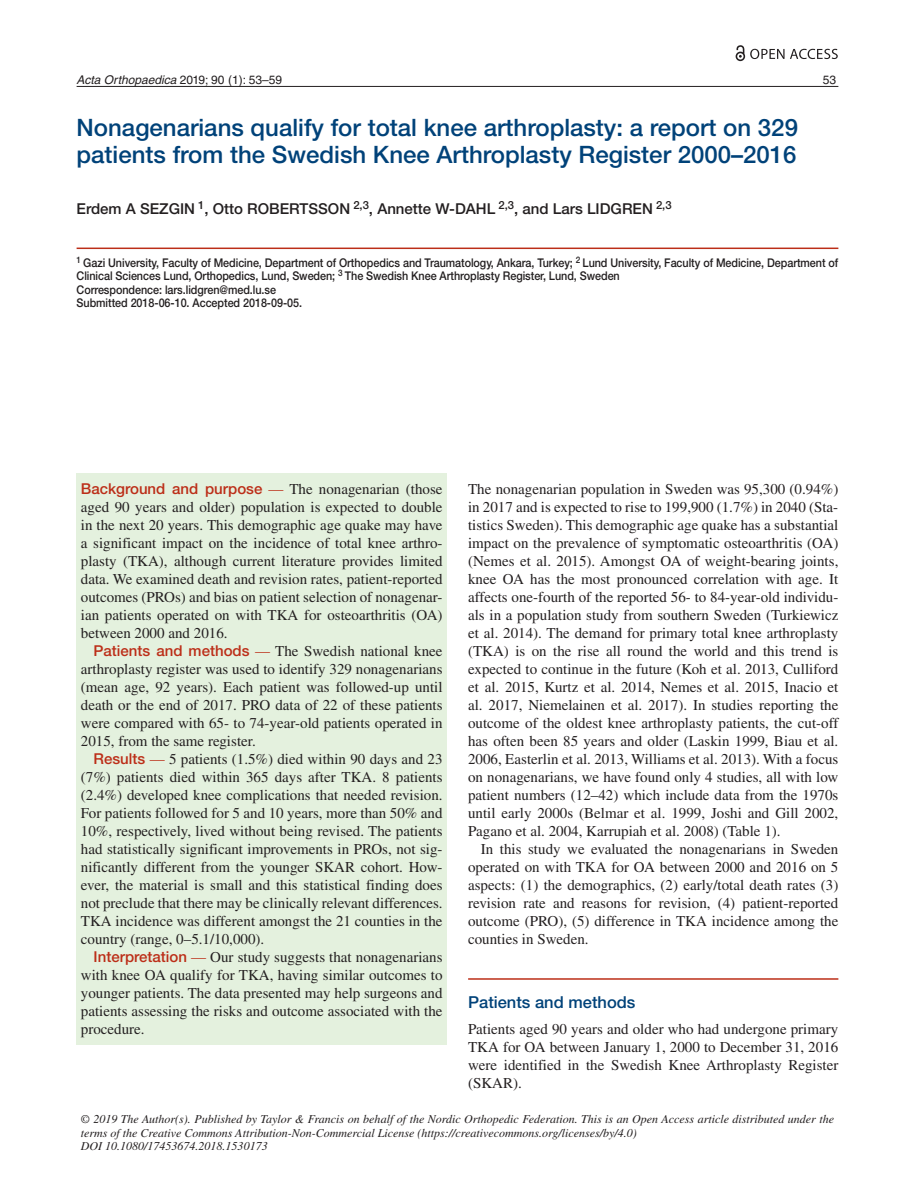
<style>
.page{position:relative;width:915px;height:1191px;background:#fff}
.page>*{position:absolute;margin:0;border:0;box-sizing:border-box;transform-origin:0 0}
.t1{font:500 24px/27px "Helvetica Neue LT Std";color:#004279}
.t2{font:500 16.5px "Helvetica Neue LT Std";color:#004279}
.t3{font:15px/18px "Times";color:#231f20;text-align:justify}
.t4{font:500 15px "Helvetica Neue LT Std";color:#231f20}
.t5{font:500 12px/13.5px "Helvetica Neue LT Std";letter-spacing:-.005em;color:#231f20;scale:.9 1}
.t6{font:italic 12px/13.5px "Times";color:#231f20}
.t7{font:italic 12px "Helvetica";color:#231f20}
.t8{font:12px "Helvetica LT Std";color:#231f20}
.s1{font-family:"Helvetica LT Std";font-style:normal}
.s2{font-family:"Helvetica Neue LT Std";font-weight:500;color:#bc2e18}
.s3{color:#bc2e18}
</style>
<div class="page">
<hr style="left:77px;top:86px;width:761px;height:1px;background:#231f20">
<div style="left:77px;top:473px;width:369px;height:572px;background:#e4f1de"></div>
<hr style="left:77px;top:247px;width:761px;height:2px;background:#bc2e18">
<hr style="left:468px;top:978px;width:370px;height:1px;background:#bc2e18">
<svg style="left:735px;top:45px;width:9px;height:16px"></svg>
<svg style="left:750px;top:49px;width:87px;height:10px"></svg>
<p class="t7" style="left:77px;top:72px;width:207px">Acta Orthopaedica <span class="s1">2019; 90 (1): 53–59</span></p>
<p class="t8" style="left:822px;top:72px;width:15px">53</p>
<h1 class="t1" style="left:77px;top:114px;width:722px">Nonagenarians qualify for total knee arthroplasty: a report on 329 patients from the Swedish Knee Arthroplasty Register 2000–2016</h1>
<p class="t4" style="left:77px;top:200px;width:596px">Erdem A SEZGIN <sup>1</sup>, Otto ROBERTSSON <sup>2,3</sup>, Annette W-DAHL <sup>2,3</sup>, and Lars LIDGREN <sup>2,3</sup></p>
<p class="t5" style="left:77px;top:256px;width:847px"><sup>1</sup> Gazi University, Faculty of Medicine, Department of Orthopedics and Traumatology, Ankara, Turkey; <sup>2</sup> Lund University, Faculty of Medicine, Department of Clinical Sciences Lund, Orthopedics, Lund, Sweden; <sup>3</sup> The Swedish Knee Arthroplasty Register, Lund, Sweden<br>Correspondence: lars.lidgren@med.lu.se<br>Submitted 2018-06-10. Accepted 2018-09-05.</p>
<p class="t3" style="left:81px;top:479px;width:363px"><span class="s2">Background and purpose</span> <span class="s3">—</span> The nonagenarian (those aged 90 years and older) population is expected to double in the next 20 years. This demographic age quake may have a significant impact on the incidence of total knee arthro&shy;plasty (TKA), although current literature provides limited data. We examined death and revision rates, patient-reported outcomes (PROs) and bias on patient selection of nonagenar&shy;ian patients operated on with TKA for osteoarthritis (OA) between 2000 and 2016.</p>
<p class="t3" style="left:81px;top:641px;width:363px;text-indent:13px"><span class="s2">Patients and methods</span> <span class="s3">—</span> The Swedish national knee arthroplasty register was used to identify 329 nonagenarians (mean age, 92 years). Each patient was followed-up until death or the end of 2017. PRO data of 22 of these patients were compared with 65- to 74-year-old patients operated in 2015, from the same register.</p>
<p class="t3" style="left:81px;top:749px;width:363px;text-indent:13px"><span class="s2">Results</span> <span class="s3">—</span> 5 patients (1.5%) died within 90 days and 23 (7%) patients died within 365 days after TKA. 8 patients (2.4%) developed knee complications that needed revision.<br>For patients followed for 5 and 10 years, more than 50% and 10%, respectively, lived without being revised. The patients had statistically significant improvements in PROs, not sig&shy;nificantly different from the younger SKAR cohort. How&shy;ever, the material is small and this statistical finding does not preclude that there may be clinically relevant differences.<br>TKA incidence was different amongst the 21 counties in the country (range, 0–5.1/10,000).</p>
<p class="t3" style="left:81px;top:947px;width:363px;text-indent:13px"><span class="s2">Interpretation</span> <span class="s3">—</span> Our study suggests that nonagenarians with knee OA qualify for TKA, having similar outcomes to younger patients. The data presented may help surgeons and patients assessing the risks and outcome associated with the procedure.</p>
<p class="t3" style="left:468px;top:479px;width:371px">The nonagenarian population in Sweden was 95,300 (0.94%) in 2017 and is expected to rise to 199,900 (1.7%) in 2040 (Sta&shy;tistics Sweden). This demographic age quake has a substantial impact on the prevalence of symptomatic osteoarthritis (OA) (Nemes et al. 2015). Amongst OA of weight-bearing joints, knee OA has the most pronounced correlation with age. It affects one-fourth of the reported 56- to 84-year-old individu&shy;als in a population study from southern Sweden (Turkiewicz et al. 2014). The demand for primary total knee arthroplasty (TKA) is on the rise all round the world and this trend is expected to continue in the future (Koh et al. 2013, Culliford et al. 2015, Kurtz et al. 2014, Nemes et al. 2015, Inacio et al. 2017, Niemelainen et al. 2017). In studies reporting the outcome of the oldest knee arthroplasty patients, the cut-off has often been 85 years and older (Laskin 1999, Biau et al.<br>2006, Easterlin et al. 2013, Williams et al. 2013). With a focus on nonagenarians, we have found only 4 studies, all with low patient numbers (12–42) which include data from the 1970s until early 2000s (Belmar et al. 1999, Joshi and Gill 2002, Pagano et al. 2004, Karrupiah et al. 2008) (Table 1).</p>
<p class="t3" style="left:468px;top:839px;width:371px;text-indent:13px">In this study we evaluated the nonagenarians in Sweden operated on with TKA for OA between 2000 and 2016 on 5 aspects: (1) the demographics, (2) early/total death rates (3) revision rate and reasons for revision, (4) patient-reported outcome (PRO), (5) difference in TKA incidence among the counties in Sweden.</p>
<p class="t2" style="left:468px;top:992px;width:169px">Patients and methods</p>
<p class="t3" style="left:468px;top:1019px;width:371px">Patients aged 90 years and older who had undergone primary TKA for OA between January 1, 2000 to December 31, 2016 were identified in the Swedish Knee Arthroplasty Register (SKAR).</p>
<p class="t6" style="left:81px;top:1112px;width:754px">© 2019 The Author(s). Published by Taylor &amp; Francis on behalf of the Nordic Orthopedic Federation. This is an Open Access article distributed under the terms of the Creative Commons Attribution-Non-Commercial License (https://creativecommons.org/licenses/by/4.0)<br>DOI 10.1080/17453674.2018.1530173</p>
</div>
